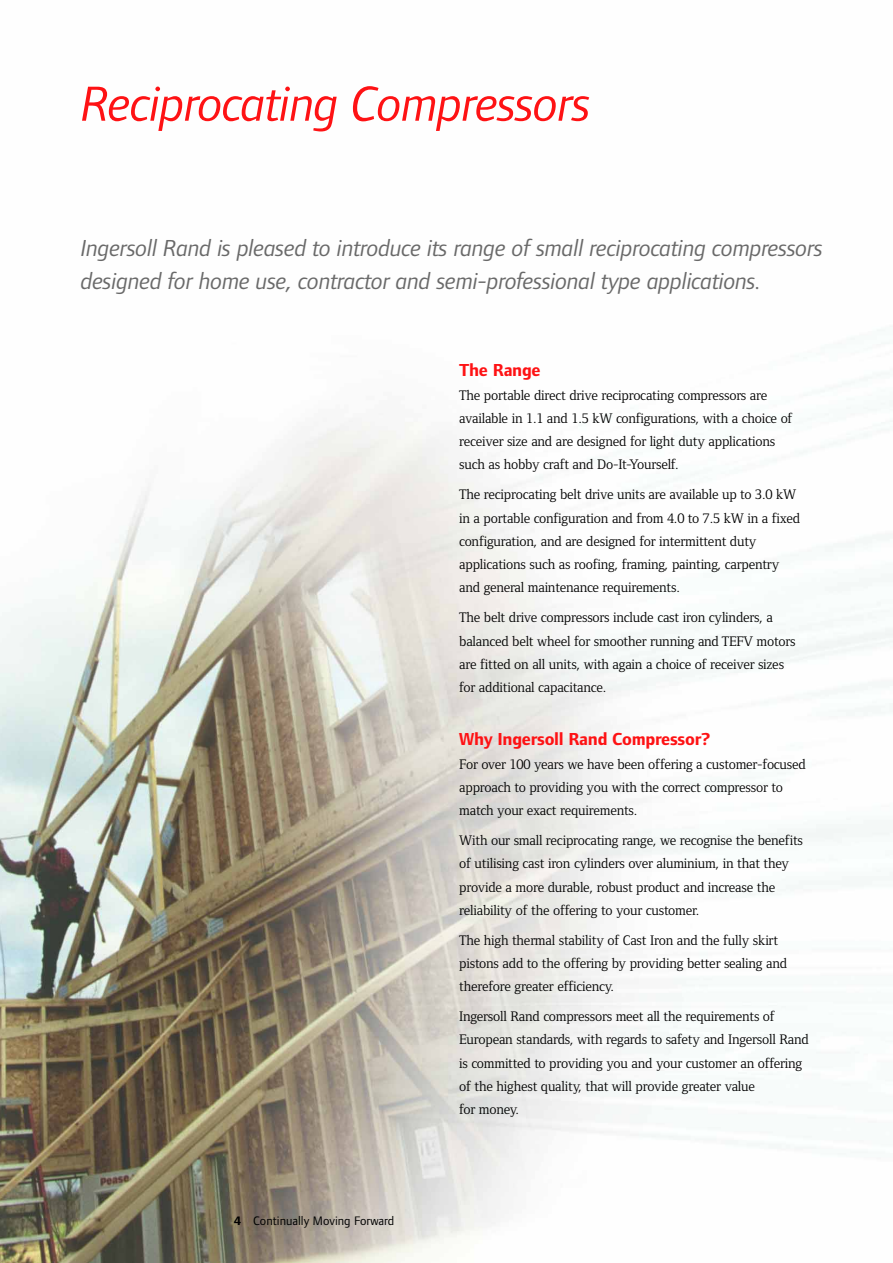
<style>
.page{position:relative;width:893px;height:1263px;background:#fff}
.page>*{position:absolute;margin:0;border:0;box-sizing:border-box;transform-origin:0 0}
.t1{font:italic 51px "Foundry Form Sans";letter-spacing:-.02em;color:#fe1214}
.t2{font:italic 24px/33px "Foundry Form Sans";letter-spacing:-.015em;color:#696969}
.t3{font:700 18px "Foundry Form Sans";letter-spacing:-.015em;color:#fe1214}
.t4{font:14.25px/23.2px "Foundry Form Serif";letter-spacing:-.015em;color:#000}
.t5{font:12.75px "Foundry Form Sans";color:#000}
.s1{font-weight:700}
</style>
<div class="page">
<img style="left:0;top:330px;width:893px;height:933px">
<h1 class="t1" style="left:81px;top:84px;width:512px">Reciprocating Compressors</h1>
<h2 class="t2" style="left:81px;top:234px;width:744px">Ingersoll Rand is pleased to introduce its range of small reciprocating compressors designed for home use, contractor and semi-professional type applications.</h2>
<p class="t5" style="left:234px;top:1216px;width:162px"><span class="s1">4</span> Continually Moving Forward</p>
<p class="t3" style="left:459px;top:364px;width:83px">The Range</p>
<p class="t4" style="left:459px;top:385px;width:335px">The portable direct drive reciprocating compressors are available in 1.1 and 1.5 kW configurations, with a choice of receiver size and are designed for light duty applications such as hobby craft and Do-It-Yourself.</p>
<p class="t4" style="left:459px;top:484px;width:342px">The reciprocating belt drive units are available up to 3.0 kW in a portable configuration and from 4.0 to 7.5 kW in a fixed configuration, and are designed for intermittent duty applications such as roofing, framing, painting, carpentry and general maintenance requirements.</p>
<p class="t4" style="left:459px;top:607px;width:338px">The belt drive compressors include cast iron cylinders, a balanced belt wheel for smoother running and TEFV motors are fitted on all units, with again a choice of receiver sizes for additional capacitance.</p>
<p class="t3" style="left:459px;top:732px;width:253px">Why Ingersoll Rand Compressor?</p>
<p class="t4" style="left:459px;top:753px;width:348px">For over 100 years we have been offering a customer-focused approach to providing you with the correct compressor to match your exact requirements.</p>
<p class="t4" style="left:459px;top:830px;width:345px">With our small reciprocating range, we recognise the benefits of utilising cast iron cylinders over aluminium, in that they provide a more durable, robust product and increase the reliability of the offering to your customer.</p>
<p class="t4" style="left:459px;top:930px;width:329px">The high thermal stability of Cast Iron and the fully skirt pistons add to the offering by providing better sealing and therefore greater efficiency.</p>
<p class="t4" style="left:459px;top:1006px;width:351px">Ingersoll Rand compressors meet all the requirements of European standards, with regards to safety and Ingersoll Rand is committed to providing you and your customer an offering of the highest quality, that will provide greater value<br>for money.</p>
</div>
